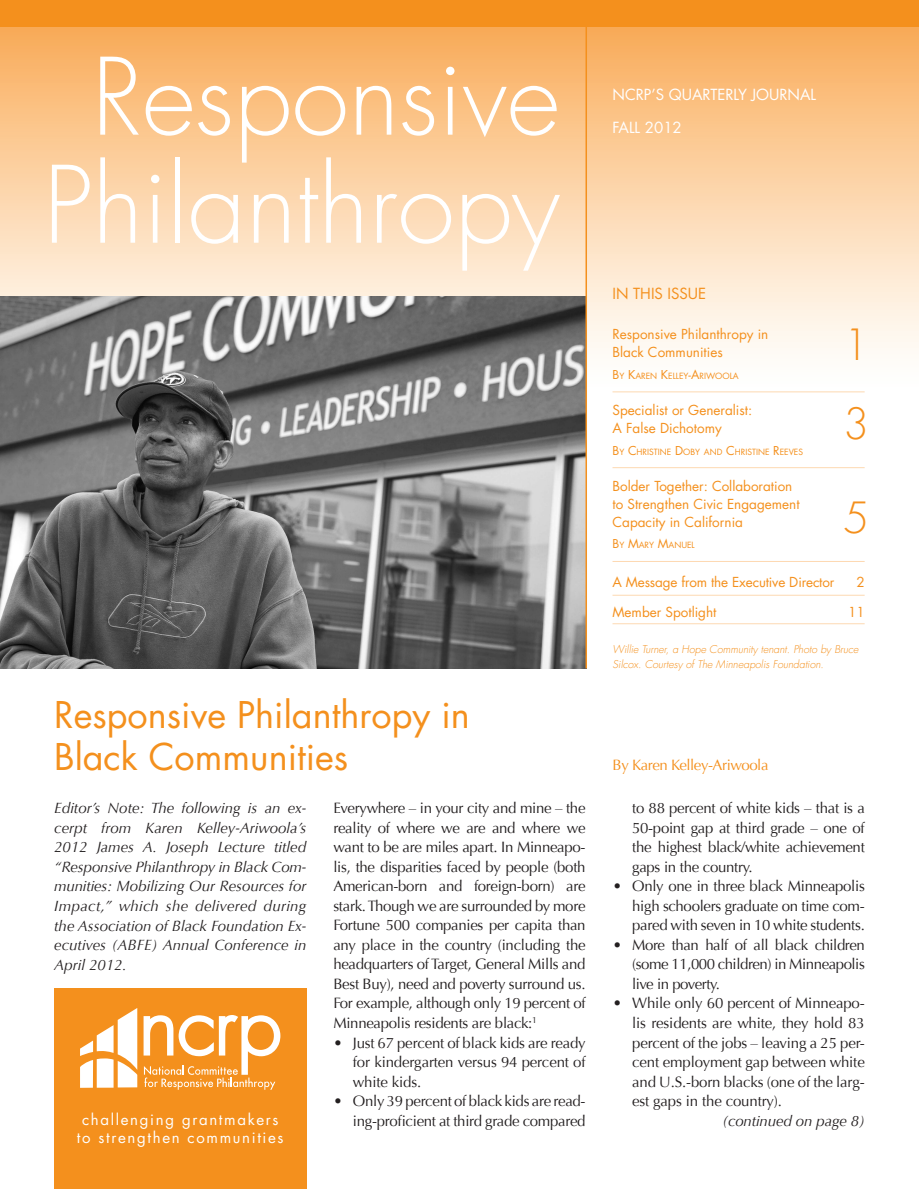
<style>
.page{position:relative;width:919px;height:1189px;background:#fff}
.page>*{position:absolute;margin:0;border:0;box-sizing:border-box;transform-origin:0 0}
.t1{font:300 103.5px/108px "Futura";color:#fff;text-align:center}
.t2{font:300 42px/78.8px "Futura";color:#f4901d}
.t3{font:36px/42px "Futura";color:#f4901d}
.t4{font:15px/19.5px "Optima";letter-spacing:-.02em;color:#231f20;text-align:justify}
.t5{font:italic 15px/19.5px "Optima";color:#231f20;text-align:justify}
.t6{font:15px/18px "Futura";letter-spacing:.11em;color:#fff;text-align:center}
.t7{font:15px "Futura";color:#fff}
.t8{font:15px "Optima";letter-spacing:-.03em;color:#f4901d}
.t9{font:15px "Futura";color:#f4901d}
.t10{font:13.5px/18px "Futura";color:#f4901d}
.t11{font:italic 300 10.5px/15px "Futura";color:#f4901d}
.t12{font:8.4px "Futura";color:#f4901d}
.s1{font-size:12px}
</style>
<div class="page">
<div style="left:0;top:25px;width:918px;height:367px;background:linear-gradient(to bottom,#f9ad5b,#fff)"></div>
<div style="left:0;top:0;width:918px;height:27px;background:#f4901d"></div>
<img style="left:0;top:296px;width:585px;height:372px">
<hr style="left:612px;top:391px;width:252px;height:1px;background:#fdd9b2">
<hr style="left:612px;top:467px;width:252px;height:1px;background:#fdd9b2">
<hr style="left:612px;top:561px;width:252px;height:1px;background:#fdd9b2">
<hr style="left:612px;top:595px;width:252px;height:1px;background:#fdd9b2">
<hr style="left:612px;top:623px;width:252px;height:1px;background:#fdd9b2">
<div style="left:54px;top:987px;width:252px;height:201px;background:#f4901d"></div>
<svg style="left:143px;top:1015px;width:137px;height:74px"></svg>
<svg style="left:80px;top:1008px;width:57px;height:79px"></svg>
<hr style="left:585px;top:25px;width:2px;height:643px;background:#f4901d">
<h1 class="t1" style="left:43px;top:44px;width:518px">Responsive<br>Philanthropy</h1>
<h3 class="t3" style="left:54px;top:693px;width:417px">Responsive Philanthropy in<br>Black Communities</h3>
<p class="t5" style="left:54px;top:798px;width:254px">Editor’s Note: The following is an ex&shy;cerpt from Karen Kelley-Ariwoola’s 2012 James A. Joseph Lecture titled “Responsive Philanthropy in Black Com&shy;munities: Mobilizing Our Resources for Impact,” which she delivered during the Association of Black Foundation Ex&shy;ecutives (ABFE) Annual Conference in April 2012.</p>
<p class="t4" style="left:333px;top:798px;width:254px">Everywhere – in your city and mine – the reality of where we are and where we want to be are miles apart. In Minneapo&shy;lis, the disparities faced by people (both American-born and foreign-born) are stark. Though we are surrounded by more Fortune 500 companies per capita than any place in the country (including the headquarters of Target, General Mills and Best Buy), need and poverty surround us.<br>For example, although only 19 percent of Minneapolis residents are black:<sup>1</sup></p>
<p class="t4" style="left:353px;top:1032px;width:234px;text-indent:-20px">• Just 67 percent of black kids are ready for kindergarten versus 94 percent of white kids.</p>
<p class="t4" style="left:333px;top:1091px;width:254px;text-align:right">• Only 39 percent of black kids are read&shy;ing-proficient at third grade compared</p>
<p class="t6" style="left:77px;top:1109px;width:208px">challenging grantmakers to strengthen communities</p>
<p class="t7" style="left:612px;top:84px;width:205px">NCRP’S QUARTERLY JOURNAL</p>
<p class="t7" style="left:612px;top:117px;width:71px">FALL 2012</p>
<p class="t9" style="left:612px;top:283px;width:95px">IN THIS ISSUE</p>
<p class="t10" style="left:612px;top:325px;width:157px">Responsive Philanthropy in<br>Black Communities</p>
<p class="t12" style="left:612px;top:370px;width:128px"><span class="s1">B</span>Y <span class="s1">K</span>AREN <span class="s1">K</span>ELLEY<span class="s1">-A</span>RIWOOLA</p>
<p class="t10" style="left:612px;top:400px;width:141px">Specialist or Generalist:<br>A False Dichotomy</p>
<p class="t12" style="left:612px;top:445px;width:192px"><span class="s1">B</span>Y <span class="s1">C</span>HRISTINE <span class="s1">D</span>OBY AND <span class="s1">C</span>HRISTINE <span class="s1">R</span>EEVES</p>
<p class="t10" style="left:612px;top:476px;width:189px">Bolder Together: Collaboration to Strengthen Civic Engagement<br>Capacity in California</p>
<p class="t12" style="left:612px;top:539px;width:84px"><span class="s1">B</span>Y <span class="s1">M</span>ARY <span class="s1">M</span>ANUEL</p>
<p class="t10" style="left:612px;top:573px;width:223px">A Message from the Executive Director</p>
<p class="t10" style="left:856px;top:573px;width:10px">2</p>
<p class="t10" style="left:612px;top:603px;width:105px">Member Spotlight</p>
<p class="t10" style="left:847px;top:603px;width:18px">11</p>
<p class="t11" style="left:612px;top:641px;width:247px">Willie Turner, a Hope Community tenant. Photo by Bruce<br>Silcox. Courtesy of The Minneapolis Foundation.</p>
<h2 class="t2" style="left:843px;top:306px;width:28px">1<br>3</h2>
<h2 class="t2" style="left:843px;top:478px;width:28px">5</h2>
<p class="t8" style="left:612px;top:756px;width:157px">By Karen Kelley-Ariwoola</p>
<p class="t4" style="left:632px;top:798px;width:234px">to 88 percent of white kids – that is a 50-point gap at third grade – one of the highest black/white achievement gaps in the country.</p>
<p class="t4" style="left:632px;top:876px;width:234px;text-indent:-20px">• Only one in three black Minneapolis high schoolers graduate on time com&shy;pared with seven in 10 white students.</p>
<p class="t4" style="left:632px;top:935px;width:234px;text-indent:-19px">• More than half of all black children (some 11,000 children) in Minneapolis live in poverty.</p>
<p class="t4" style="left:632px;top:993px;width:234px;text-indent:-19px">• While only 60 percent of Minneapo&shy;lis residents are white, they hold 83 percent of the jobs – leaving a 25 per&shy;cent employment gap between white and U.S.-born blacks (one of the larg&shy;est gaps in the country).</p>
<p class="t5" style="left:722px;top:1110px;width:144px">(continued on page 8)</p>
</div>
